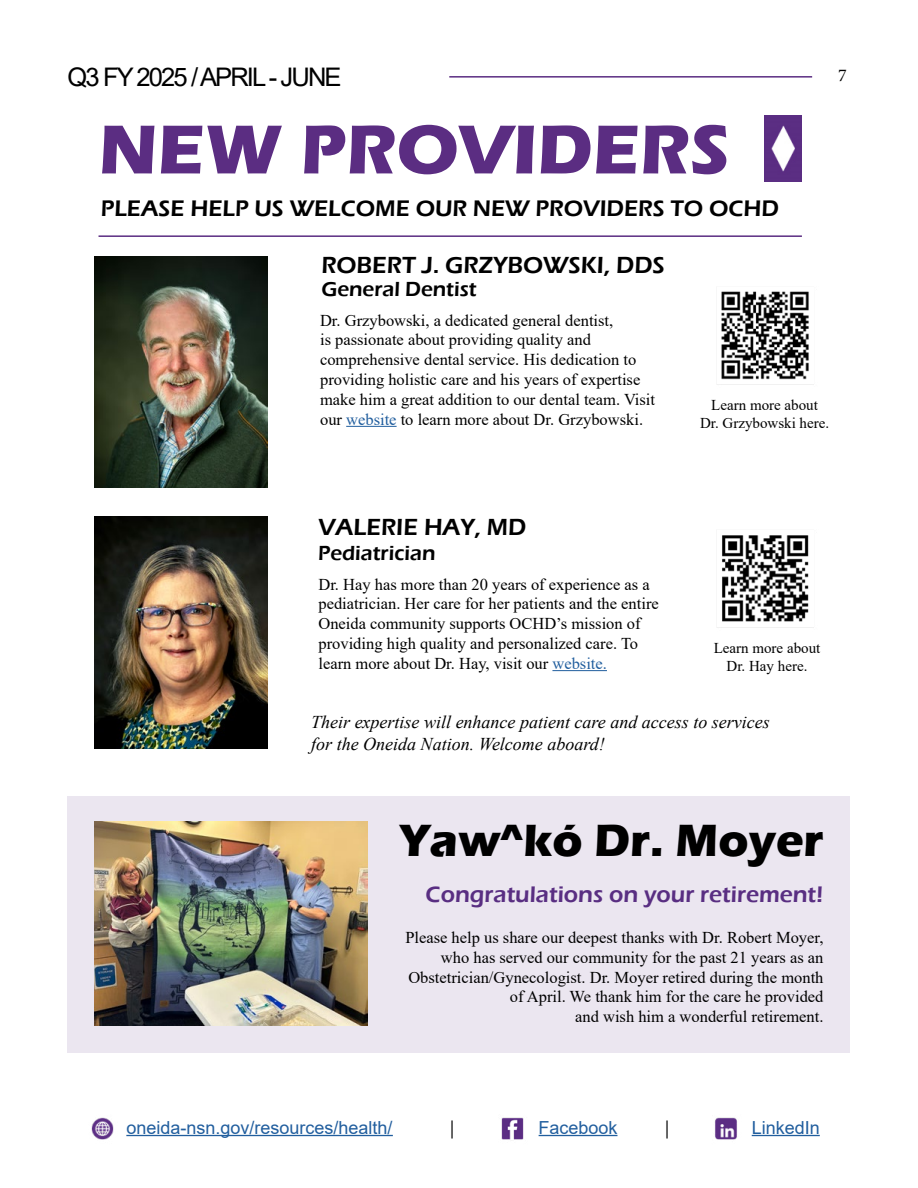
<style>
.page{position:relative;width:918px;height:1188px;background:#fff}
.page>*{position:absolute;margin:0;border:0;box-sizing:border-box;transform-origin:0 0}
.t1{font:700 71.7px "Eras ITC";color:#5b2d82}
.t2{font:700 46.5px "Eras ITC";color:#000}
.t3{font:25.65px "Arial";letter-spacing:-.075em;color:#000}
.t4{font:600 24px "Eras ITC";color:#000}
.t5{font:600 23.25px "Eras ITC";color:#000}
.t6{font:600 23.25px "Eras ITC";color:#592e82}
.t7{font:600 21px "Eras ITC";color:#000}
.t8{font:italic 18px/21.6px "Times New Roman";color:#000}
.t9{font:18px "Arial";color:#215e9e}
.t10{font:18px "Minion Pro";color:#000}
.t11{font:16.5px/19.8px "Times New Roman";color:#000}
.t12{font:15px/18px "Times New Roman";color:#000;text-align:center}
.s1{color:#215e9e}
</style>
<div class="page">
<hr style="left:449px;top:76px;width:363px;height:2px;background:#5b2d82">
<hr style="left:126px;top:1135px;width:267px;height:1px;background:#215e9e">
<hr style="left:539px;top:1135px;width:78px;height:1px;background:#215e9e">
<hr style="left:752px;top:1135px;width:68px;height:1px;background:#215e9e">
<img style="left:501px;top:1117px;width:38px;height:23px">
<img style="left:715px;top:1117px;width:37px;height:23px">
<img style="left:91px;top:1117px;width:38px;height:23px">
<div style="left:68px;top:796px;width:782px;height:257px;background:#ebe6f0"></div>
<img style="left:765px;top:116px;width:37px;height:65px">
<hr style="left:99px;top:235px;width:703px;height:2px;background:#5b2d82">
<hr style="left:346px;top:426px;width:51px;height:1px;background:#215e9e">
<hr style="left:552px;top:670px;width:55px;height:1px;background:#215e9e">
<img style="left:94px;top:257px;width:174px;height:231px">
<img style="left:94px;top:517px;width:174px;height:231px">
<img style="left:717px;top:291px;width:97px;height:94px">
<img style="left:717px;top:535px;width:97px;height:93px">
<img style="left:94px;top:821px;width:274px;height:205px">
<h3 class="t3" style="left:68px;top:59px;width:276px">Q3 FY 2025 / APRIL - JUNE</h3>
<h1 class="t1" style="left:99px;top:108px;width:633px">NEW PROVIDERS</h1>
<h3 class="t5" style="left:101px;top:195px;width:680px">PLEASE HELP US WELCOME OUR NEW PROVIDERS TO OCHD</h3>
<p class="t10" style="left:838px;top:63px;width:10px">7</p>
<h3 class="t4" style="left:321px;top:251px;width:345px">ROBERT J. GRZYBOWSKI, DDS</h3>
<p class="t7" style="left:321px;top:277px;width:157px">General Dentist</p>
<p class="t11" style="left:320px;top:310px;width:337px">Dr. Grzybowski, a dedicated general dentist,<br>is passionate about providing quality and comprehensive dental service. His dedication to providing holistic care and his years of expertise make him a great addition to our dental team. Visit our <span class="s1">website</span> to learn more about Dr. Grzybowski.</p>
<p class="t12" style="left:700px;top:395px;width:131px">Learn more about<br>Dr. Grzybowski here.</p>
<h3 class="t4" style="left:318px;top:513px;width:209px">VALERIE HAY, MD</h3>
<p class="t7" style="left:318px;top:541px;width:119px">Pediatrician</p>
<p class="t11" style="left:318px;top:574px;width:342px">Dr. Hay has more than 20 years of experience as a pediatrician. Her care for her patients and the entire Oneida community supports OCHD’s mission of providing high quality and personalized care. To learn more about Dr. Hay, visit our <span class="s1">website.</span></p>
<p class="t12" style="left:714px;top:638px;width:108px">Learn more about<br>Dr. Hay here.</p>
<p class="t8" style="left:311px;top:711px;width:460px">Their expertise will enhance patient care and access to services for the Oneida Nation. Welcome aboard!</p>
<h2 class="t2" style="left:400px;top:814px;width:425px">Yaw^kó Dr. Moyer</h2>
<h3 class="t6" style="left:426px;top:881px;width:399px">Congratulations on your retirement!</h3>
<p class="t11" style="left:405px;top:927px;width:420px;text-align:right">Please help us share our deepest thanks with Dr. Robert Moyer, who has served our community for the past 21 years as an Obstetrician/Gynecologist. Dr. Moyer retired during the month of April. We thank him for the care he provided<br>and wish him a wonderful retirement.</p>
<p class="t9" style="left:126px;top:1115px;width:268px">oneida-nsn.gov/resources/health/</p>
<p class="t10" style="left:450px;top:1116px;width:6px">|</p>
<p class="t9" style="left:539px;top:1115px;width:80px">Facebook</p>
<p class="t10" style="left:665px;top:1116px;width:6px">|</p>
<p class="t9" style="left:752px;top:1115px;width:70px">LinkedIn</p>
</div>
